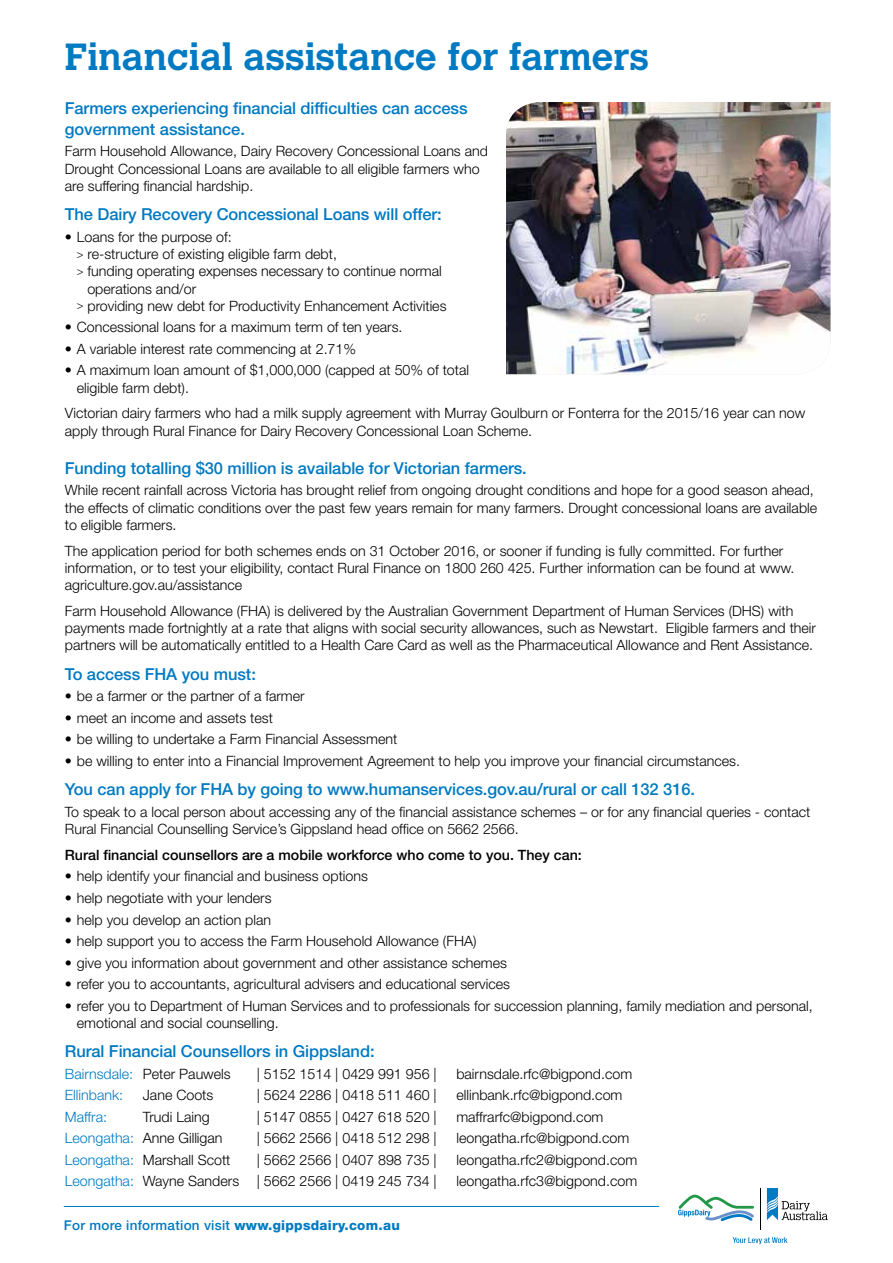
<style>
.page{position:relative;width:893px;height:1263px;background:#fff}
.page>*{position:absolute;margin:0;border:0;box-sizing:border-box;transform-origin:0 0}
.t1{font:700 37.5px "Calvert MT Std";color:#007ac2}
.t2{font:500 16.5px/21px "Helvetica Neue LT Std";letter-spacing:-.005em;color:#007ac2}
.t3{font:300 14.25px/17.2px "Helvetica Neue LT Std";color:#000}
.t4{font:500 14.25px "Helvetica Neue LT Std";color:#000}
.t5{font:300 14.25px "Helvetica Neue LT Std";color:#007ac2}
.t6{font:500 13.5px "Helvetica Neue LT Std";letter-spacing:.02em;color:#007ac2}
.s1{font-size:11.25px}
.s2{color:#007ac2}
.s3{font-weight:800}
</style>
<div class="page">
<img style="left:506px;top:102px;width:324px;height:272px">
<hr style="left:64px;top:1206px;width:595px;height:1px;background:#007ac2">
<svg style="left:678px;top:1188px;width:150px;height:56px"></svg>
<h1 class="t1" style="left:65px;top:34px;width:586px">Financial assistance for farmers</h1>
<p class="t2" style="left:65px;top:97px;width:404px">Farmers experiencing financial difficulties can access government assistance.</p>
<p class="t3" style="left:65px;top:142px;width:425px">Farm Household Allowance, Dairy Recovery Concessional Loans and<br>Drought Concessional Loans are available to all eligible farmers who are suffering financial hardship.</p>
<p class="t2" style="left:65px;top:204px;width:378px">The Dairy Recovery Concessional Loans will offer:</p>
<p class="t3" style="left:65px;top:228px;width:168px">• Loans for the purpose of:</p>
<p class="t3" style="left:77px;top:245px;width:262px"><span class="s1">&gt;</span> re-structure of existing eligible farm debt,</p>
<p class="t3" style="left:77px;top:262px;width:366px"><span class="s1">&gt;</span> funding operating expenses necessary to continue normal</p>
<p class="t3" style="left:87px;top:280px;width:111px">operations and/or</p>
<p class="t3" style="left:77px;top:297px;width:371px"><span class="s1">&gt;</span> providing new debt for Productivity Enhancement Activities</p>
<p class="t3" style="left:65px;top:318px;width:339px">• Concessional loans for a maximum term of ten years.</p>
<p class="t3" style="left:65px;top:340px;width:293px">• A variable interest rate commencing at 2.71%</p>
<p class="t3" style="left:77px;top:361px;width:394px;text-indent:-12px">• A maximum loan amount of $1,000,000 (capped at 50% of total eligible farm debt).</p>
<p class="t3" style="left:65px;top:404px;width:742px">Victorian dairy farmers who had a milk supply agreement with Murray Goulburn or Fonterra for the 2015/16 year can now apply through Rural Finance for Dairy Recovery Concessional Loan Scheme.</p>
<p class="t2" style="left:65px;top:457px;width:464px">Funding totalling $30 million is available for Victorian farmers.</p>
<p class="t3" style="left:65px;top:481px;width:754px">While recent rainfall across Victoria has brought relief from ongoing drought conditions and hope for a good season ahead, the effects of climatic conditions over the past few years remain for many farmers. Drought concessional loans are available to eligible farmers.</p>
<p class="t3" style="left:65px;top:542px;width:731px">The application period for both schemes ends on 31 October 2016, or sooner if funding is fully committed. For further information, or to test your eligibility, contact Rural Finance on 1800 260 425. Further information can be found at www. agriculture.gov.au/assistance</p>
<p class="t3" style="left:65px;top:602px;width:753px">Farm Household Allowance (FHA) is delivered by the Australian Government Department of Human Services (DHS) with payments made fortnightly at a rate that aligns with social security allowances, such as Newstart. Eligible farmers and their partners will be automatically entitled to a Health Care Card as well as the Pharmaceutical Allowance and Rent Assistance.</p>
<p class="t2" style="left:65px;top:663px;width:193px">To access FHA you must:</p>
<p class="t3" style="left:65px;top:687px;width:241px">• be a farmer or the partner of a farmer</p>
<p class="t3" style="left:65px;top:709px;width:210px">• meet an income and assets test</p>
<p class="t3" style="left:65px;top:730px;width:334px">• be willing to undertake a Farm Financial Assessment</p>
<p class="t3" style="left:65px;top:752px;width:677px">• be willing to enter into a Financial Improvement Agreement to help you improve your financial circumstances.</p>
<p class="t2" style="left:65px;top:779px;width:632px">You can apply for FHA by going to www.humanservices.gov.au/rural or call 132 316.</p>
<p class="t3" style="left:65px;top:803px;width:747px">To speak to a local person about accessing any of the financial assistance schemes – or for any financial queries - contact<br>Rural Financial Counselling Service’s Gippsland head office on 5662 2566.</p>
<p class="t4" style="left:65px;top:846px;width:518px">Rural financial counsellors are a mobile workforce who come to you. They can:</p>
<p class="t3" style="left:65px;top:867px;width:305px">• help identify your financial and business options</p>
<p class="t3" style="left:65px;top:889px;width:208px">• help negotiate with your lenders</p>
<p class="t3" style="left:65px;top:910px;width:208px">• help you develop an action plan</p>
<p class="t3" style="left:65px;top:932px;width:413px">• help support you to access the Farm Household Allowance (FHA)</p>
<p class="t3" style="left:65px;top:953px;width:444px">• give you information about government and other assistance schemes</p>
<p class="t3" style="left:65px;top:975px;width:447px">• refer you to accountants, agricultural advisers and educational services</p>
<p class="t3" style="left:77px;top:996px;width:737px;text-indent:-12px">• refer you to Department of Human Services and to professionals for succession planning, family mediation and personal, emotional and social counselling.</p>
<p class="t2" style="left:65px;top:1041px;width:311px">Rural Financial Counsellors in Gippsland:</p>
<p class="t3" style="left:65px;top:1065px;width:167px"><span class="s2">Bairnsdale:</span> Peter Pauwels</p>
<p class="t3" style="left:257px;top:1065px;width:181px">| 5152 1514 | 0429 991 956 |</p>
<p class="t3" style="left:456px;top:1065px;width:177px">bairnsdale.rfc@bigpond.com</p>
<p class="t5" style="left:65px;top:1086px;width:60px">Ellinbank:</p>
<p class="t3" style="left:143px;top:1086px;width:72px">Jane Coots</p>
<p class="t3" style="left:257px;top:1086px;width:181px">| 5624 2286 | 0418 511 460 |</p>
<p class="t3" style="left:456px;top:1086px;width:168px">ellinbank.rfc@bigpond.com</p>
<p class="t5" style="left:65px;top:1108px;width:44px">Maffra:</p>
<p class="t3" style="left:143px;top:1108px;width:68px">Trudi Laing</p>
<p class="t3" style="left:257px;top:1108px;width:181px">| 5147 0855 | 0427 618 520 |</p>
<p class="t3" style="left:456px;top:1108px;width:149px">maffrarfc@bigpond.com</p>
<p class="t3" style="left:65px;top:1129px;width:159px"><span class="s2">Leongatha:</span> Anne Gilligan</p>
<p class="t3" style="left:257px;top:1129px;width:181px">| 5662 2566 | 0418 512 298 |</p>
<p class="t3" style="left:456px;top:1129px;width:174px">leongatha.rfc@bigpond.com</p>
<p class="t3" style="left:65px;top:1151px;width:167px"><span class="s2">Leongatha:</span> Marshall Scott</p>
<p class="t3" style="left:257px;top:1151px;width:181px">| 5662 2566 | 0407 898 735 |</p>
<p class="t3" style="left:456px;top:1151px;width:182px">leongatha.rfc2@bigpond.com</p>
<p class="t3" style="left:65px;top:1172px;width:373px"><span class="s2">Leongatha:</span> Wayne Sanders | 5662 2566 | 0419 245 734 |</p>
<p class="t3" style="left:456px;top:1172px;width:182px">leongatha.rfc3@bigpond.com</p>
<p class="t6" style="left:64px;top:1217px;width:338px">For more information visit <span class="s3">www.gippsdairy.com.au</span></p>
</div>
